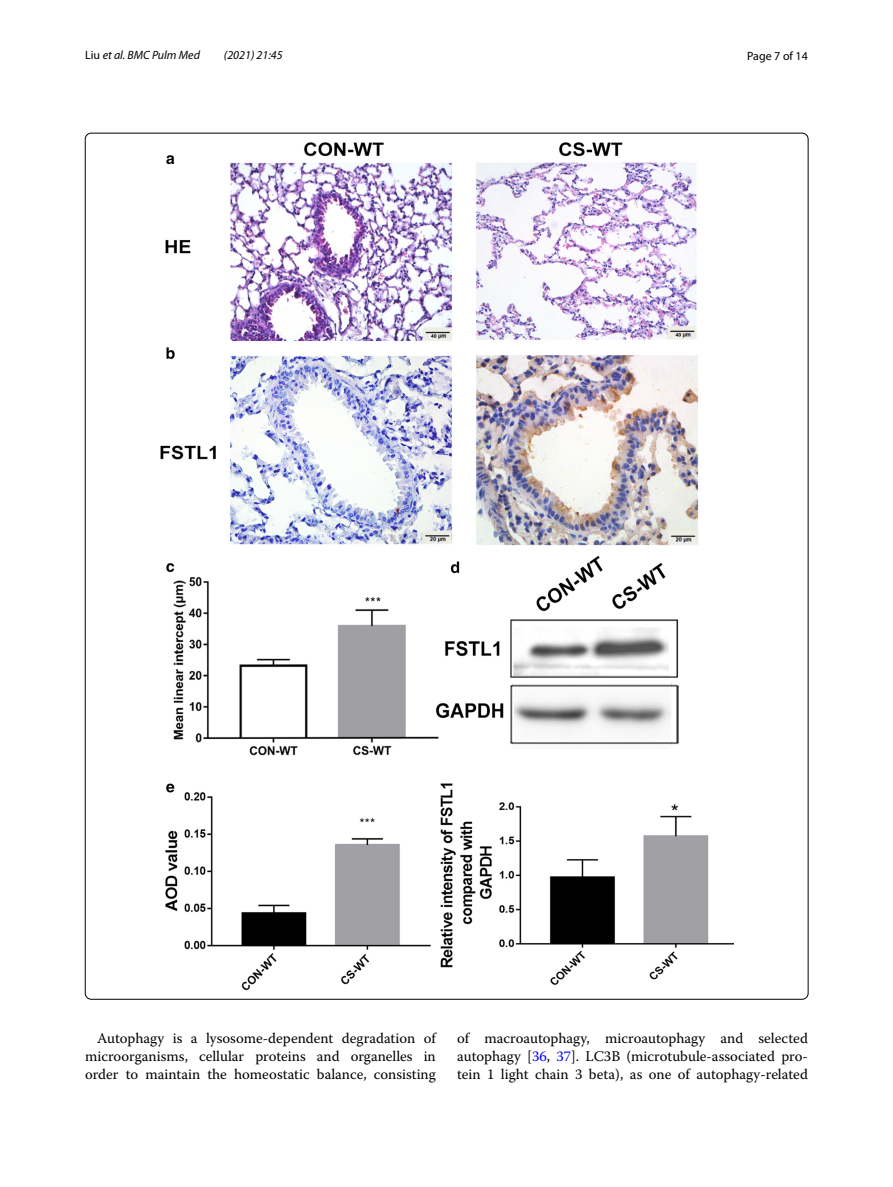
<style>
.page{position:relative;width:893px;height:1187px;background:#fff}
.page>*{position:absolute;margin:0;border:0;box-sizing:border-box;transform-origin:0 0}
.t1{font:14.7px/18px "Warnock Pro";color:#000;text-align:justify}
.t2{font:italic 12px "Myriad Pro";color:#000}
.t3{font:12px "Myriad Pro";color:#000}
.s1{font-style:normal}
.s2{color:#00f}
</style>
<div class="page">
<img style="left:160px;top:142px;width:574px;height:848px">
<p class="t2" style="left:85px;top:48px;width:116px"><span class="s1">Liu</span> et al. BMC Pulm Med</p>
<p class="t2" style="left:224px;top:48px;width:60px">(2021) 21:45</p>
<p class="t3" style="left:747px;top:48px;width:62px">Page 7 of 14</p>
<p class="t1" style="left:85px;top:1029px;width:352px;text-indent:12px">Autophagy is a lysosome-dependent degradation of microorganisms, cellular proteins and organelles in order to maintain the homeostatic balance, consisting</p>
<p class="t1" style="left:457px;top:1029px;width:352px">of macroautophagy, microautophagy and selected autophagy [<span class="s2">36</span>, <span class="s2">37</span>]. LC3B (microtubule-associated pro&shy;tein 1 light chain 3 beta), as one of autophagy-related</p>
</div>
